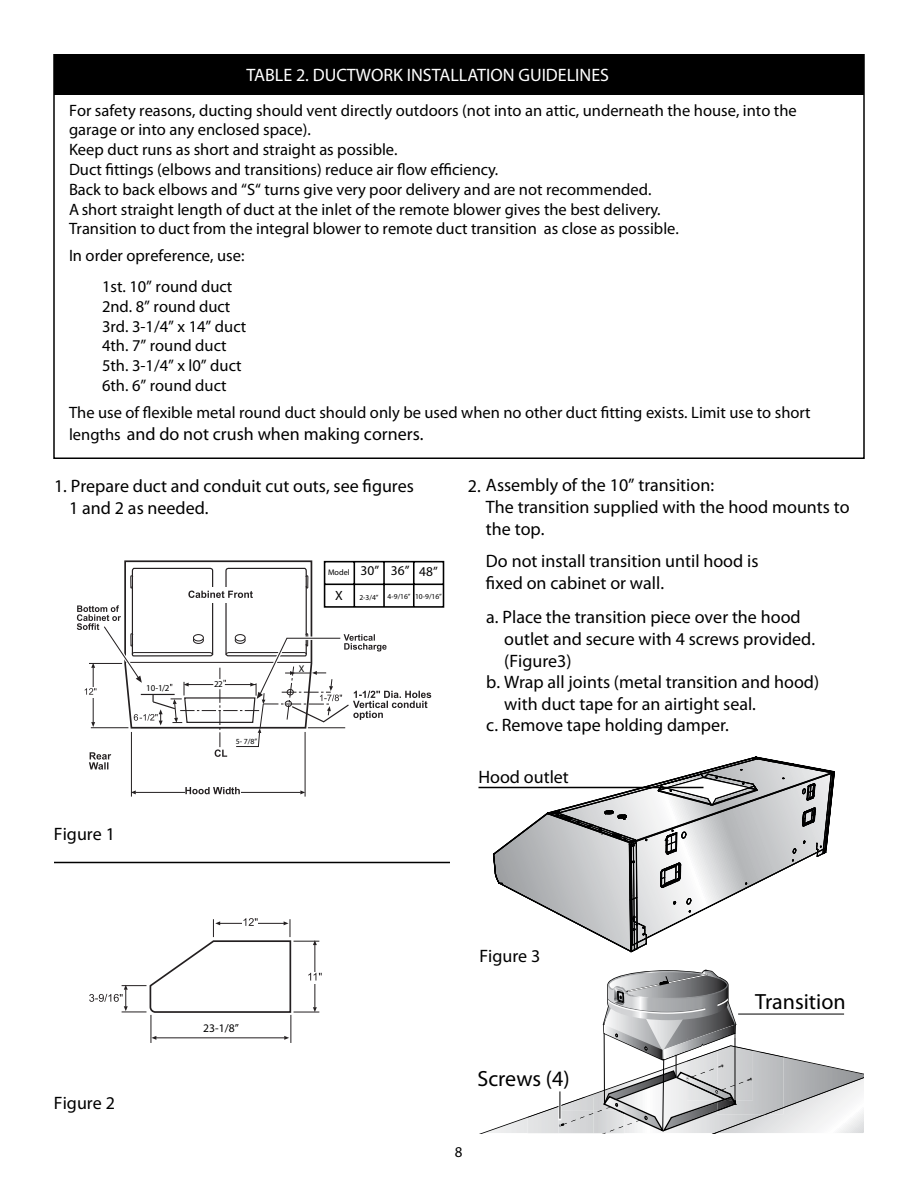
<style>
.page{position:relative;width:918px;height:1188px;background:#fff}
.page>*{position:absolute;margin:0;border:0;box-sizing:border-box;transform-origin:0 0}
.t1{font:22.05px "Myriad Pro";color:#000}
.t2{font:18px/21.6px "Helvetica";color:#000}
.t3{font:700 18px "Helvetica";color:#fff}
.t4{font:16.5px/19.8px "Helvetica";color:#000}
.t5{font:15px "Helvetica";color:#000}
.t6{font:13.5px "Helvetica CE";color:#000}
.t7{font:11.7px "Myriad";color:#000}
.t8{font:9.75px "Helvetica CE";color:#000}
.t9{font:9px "Myriad Pro";color:#000}
.t10{font:8.1px "Helvetica CE";color:#000}
.t11{font:7.8px "Helvetica CE";color:#000}
.t12{font:7.5px "Helvetica CE";color:#000}
.s1{font-size:16.5px}
</style>
<div class="page">
<div style="left:54px;top:54px;width:810px;height:40px;background:#000"></div>
<hr style="left:131px;top:732px;width:1px;height:65px;background:#231f20">
<hr style="left:305px;top:732px;width:1px;height:65px;background:#231f20">
<hr style="left:135px;top:792px;width:166px;height:1px;background:#231f20">
<svg style="left:131px;top:790px;width:5px;height:4px"></svg>
<svg style="left:300px;top:790px;width:5px;height:4px"></svg>
<svg style="left:185px;top:792px;width:56px;height:3px"></svg>
<svg style="left:185px;top:787px;width:55px;height:7px"></svg>
<svg style="left:89px;top:918px;width:233px;height:125px"></svg>
<svg style="left:493px;top:756px;width:342px;height:197px"></svg>
<svg style="left:482px;top:970px;width:382px;height:163px"></svg>
<hr style="left:54px;top:862px;width:396px;height:1px;background:#000">
<hr style="left:478px;top:787px;width:226px;height:1px;background:#000">
<svg style="left:77px;top:560px;width:368px;height:210px"></svg>
<p class="t3" style="left:246px;top:68px;width:364px">TABLE 2. DUCTWORK INSTALLATION GUIDELINES</p>
<p class="t4" style="left:69px;top:101px;width:729px">For safety reasons, ducting should vent directly outdoors (not into an attic, underneath the house, into the garage or into any enclosed space).<br>Keep duct runs as short and straight as possible.<br>Duct fittings (elbows and transitions) reduce air flow efficiency.<br>Back to back elbows and “S“ turns give very poor delivery and are not recommended.<br>A short straight length of duct at the inlet of the remote blower gives the best delivery.<br>Transition to duct from the integral blower to remote duct transition as close as possible.</p>
<p class="t4" style="left:102px;top:242px;width:144px;line-height:30.6px;text-indent:-33px">In order opreference, use:<br>1st. 10” round duct</p>
<p class="t4" style="left:102px;top:298px;width:146px">2nd. 8” round duct<br>3rd. 3-1/4” x 14” duct<br>4th. 7” round duct<br>5th. 3-1/4” x l0” duct<br>6th. 6” round duct</p>
<p class="t4" style="left:69px;top:404px;width:743px">The use of flexible metal round duct should only be used when no other duct fitting exists. Limit use to short</p>
<p class="t2" style="left:69px;top:424px;width:356px"><span class="s1">lengths</span> and do not crush when making corners.</p>
<p class="t2" style="left:69px;top:477px;width:346px;text-indent:-15px">1. Prepare duct and conduit cut outs, see figures<br>1 and 2 as needed.</p>
<p class="t9" style="left:146px;top:683px;width:25px">10-1/2</p>
<p class="t2" style="left:54px;top:825px;width:62px">Figure 1</p>
<p class="t9" style="left:214px;top:679px;width:10px">22</p>
<p class="t11" style="left:236px;top:739px;width:23px">5- 7/8”</p>
<p class="t10" style="left:328px;top:570px;width:23px">Model</p>
<p class="t6" style="left:335px;top:590px;width:9px">X</p>
<p class="t6" style="left:361px;top:566px;width:79px">30” 36” 48”</p>
<p class="t12" style="left:359px;top:594px;width:84px">2-3/4” 4-9/16” 10-9/16”</p>
<p class="t8" style="left:299px;top:665px;width:7px">X</p>
<p class="t2" style="left:486px;top:476px;width:365px;text-indent:-18px">2. Assembly of the 10” transition:<br>The transition supplied with the hood mounts to the top.</p>
<p class="t2" style="left:486px;top:552px;width:274px">Do not install transition until hood is fixed on cabinet or wall.</p>
<p class="t2" style="left:486px;top:608px;width:316px">a. Place the transition piece over the hood</p>
<p class="t2" style="left:504px;top:630px;width:312px">outlet and secure with 4 screws provided.</p>
<p class="t2" style="left:504px;top:651px;width:69px">(Figure3)</p>
<p class="t2" style="left:486px;top:673px;width:334px">b. Wrap all joints (metal transition and hood)</p>
<p class="t2" style="left:504px;top:694px;width:253px">with duct tape for an airtight seal.</p>
<p class="t2" style="left:486px;top:716px;width:244px">c. Remove tape holding damper.</p>
<p class="t2" style="left:478px;top:768px;width:92px">Hood outlet</p>
<p class="t2" style="left:54px;top:1093px;width:62px">Figure 2</p>
<p class="t7" style="left:203px;top:1024px;width:37px">23-1/8”</p>
<p class="t2" style="left:479px;top:946px;width:62px">Figure 3</p>
<h1 class="t1" style="left:478px;top:1065px;width:94px">Screws (4)</h1>
<p class="t5" style="left:455px;top:1146px;width:9px">8</p>
<h1 class="t1" style="left:755px;top:989px;width:92px">Transition</h1>
</div>
